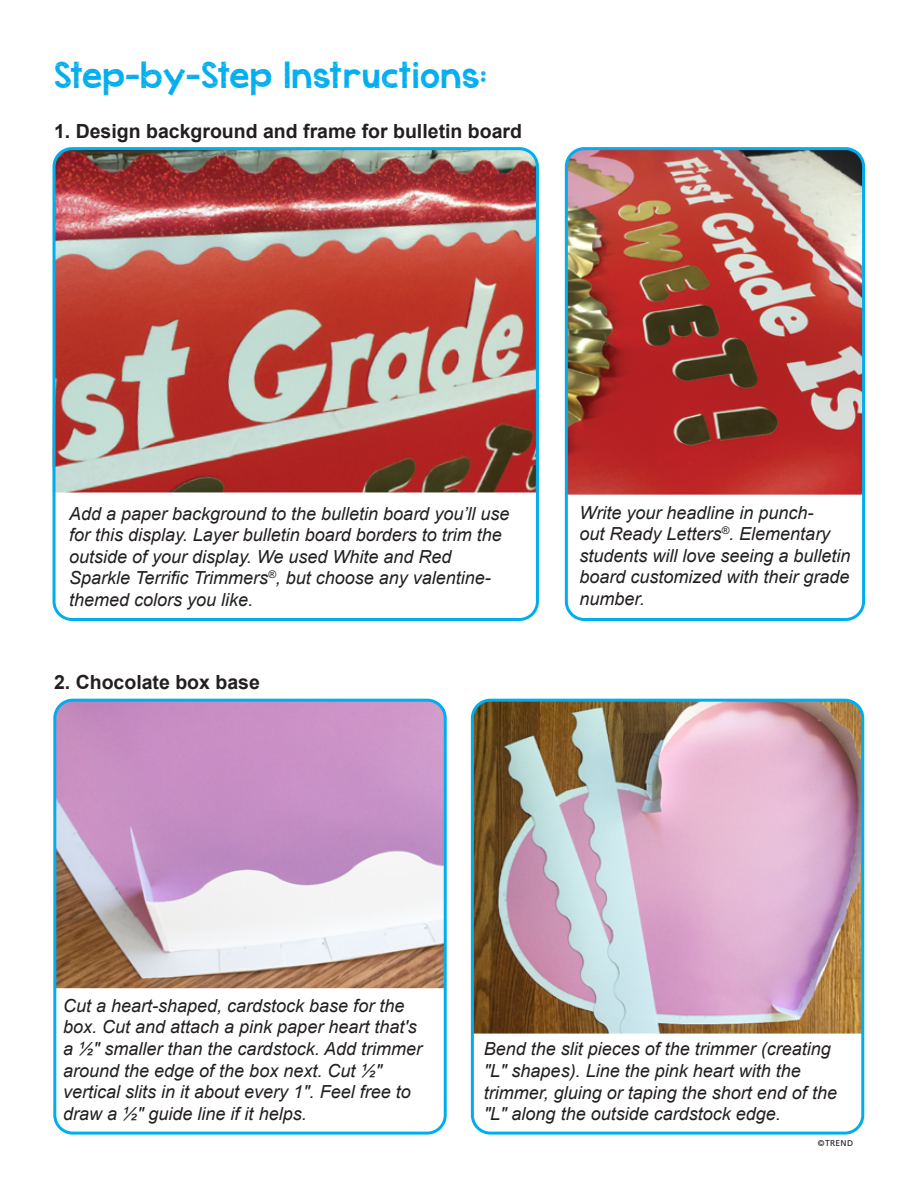
<style>
.page{position:relative;width:918px;height:1188px;background:#fff}
.page>*{position:absolute;margin:0;border:0;box-sizing:border-box;transform-origin:0 0}
.t1{font:27px "KG Cold Coffee";letter-spacing:.02em;color:#00aeef}
.t2{font:700 19.5px "Arial";color:#231f20}
.t3{font:italic 18px/21.6px "Arial";color:#231f20}
.t4{font:8.4px "Frutiger";letter-spacing:.04em;color:#231f20}
</style>
<div class="page">
<img style="left:569px;top:151px;width:292px;height:344px">
<img style="left:53px;top:151px;width:482px;height:341px">
<img style="left:475px;top:700px;width:388px;height:334px">
<img style="left:57px;top:700px;width:386px;height:288px">
<div style="left:565px;top:147px;width:300px;height:474px;border:3px solid #00aeef;border-radius:18px"></div>
<div style="left:53px;top:699px;width:394px;height:436px;border:3px solid #00aeef;border-radius:18px"></div>
<div style="left:471px;top:699px;width:393px;height:436px;border:3px solid #00aeef;border-radius:18px"></div>
<div style="left:53px;top:147px;width:486px;height:474px;border:3px solid #00aeef;border-radius:18px"></div>
<h1 class="t1" style="left:54px;top:53px;width:434px">Step-by-Step Instructions:</h1>
<p class="t2" style="left:54px;top:119px;width:470px">1. Design background and frame for bulletin board</p>
<p class="t3" style="left:69px;top:503px;width:442px">Add a paper background to the bulletin board you’ll use for this display. Layer bulletin board borders to trim the outside of your display. We used White and Red Sparkle Terrific Trimmers<sup>®</sup>, but choose any valentine&shy;themed colors you like.</p>
<p class="t3" style="left:579px;top:502px;width:273px">Write your headline in punch-<br>out Ready Letters<sup>®</sup>. Elementary students will love seeing a bulletin board customized with their grade number.</p>
<p class="t2" style="left:54px;top:670px;width:207px">2. Chocolate box base</p>
<p class="t3" style="left:63px;top:995px;width:360px">Cut a heart-shaped, cardstock base for the box. Cut and attach a pink paper heart that's a ½" smaller than the cardstock. Add trimmer around the edge of the box next. Cut ½" vertical slits in it about every 1". Feel free to draw a ½" guide line if it helps.</p>
<p class="t3" style="left:484px;top:1038px;width:355px">Bend the slit pieces of the trimmer (creating "L" shapes). Line the pink heart with the trimmer, gluing or taping the short end of the "L" along the outside cardstock edge.</p>
<p class="t4" style="left:818px;top:1138px;width:37px">©TREND</p>
</div>
